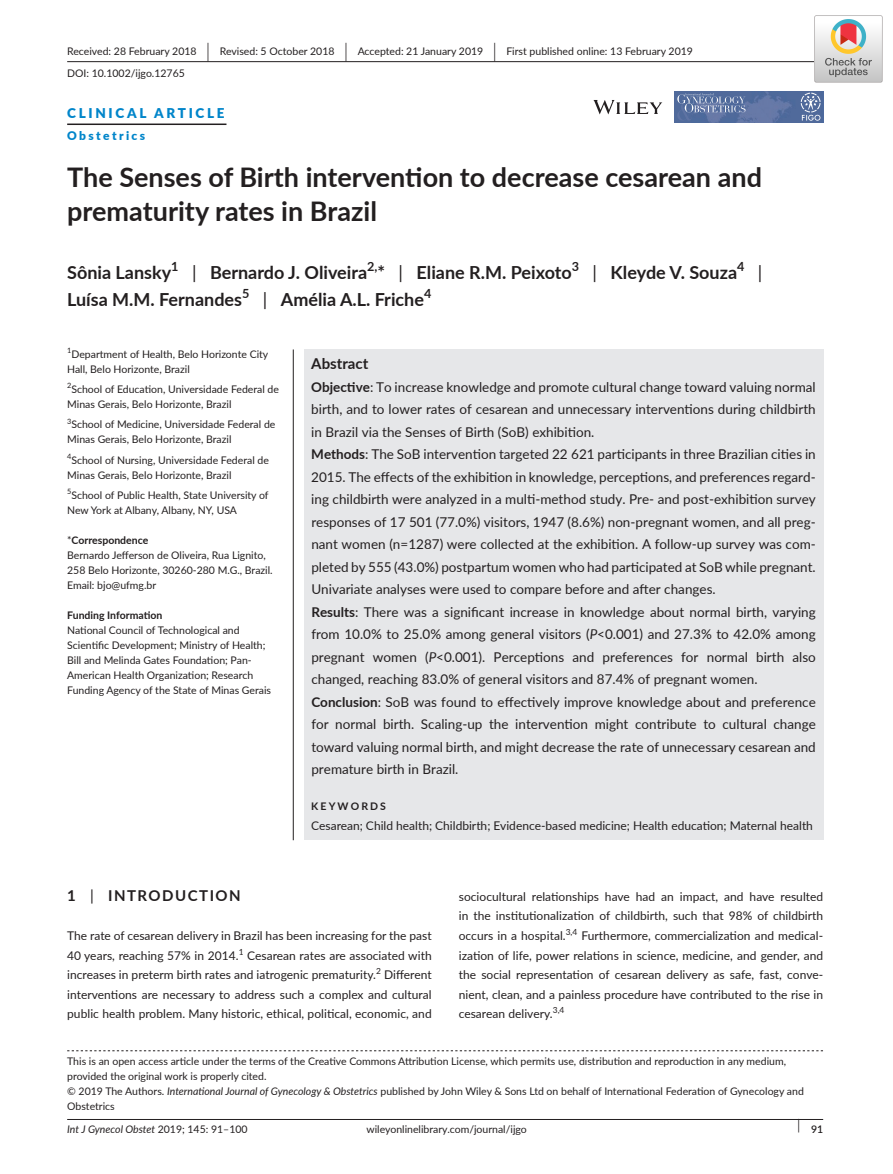
<style>
.page{position:relative;width:893px;height:1174px;background:#fff}
.page>*{position:absolute;margin:0;border:0;box-sizing:border-box;transform-origin:0 0}
.t1{font:700 27px/34.5px "Lato";color:#231f20}
.t2{font:700 18px "Lato";color:#231f20}
.t3{font:18px "Lato";color:#231f20}
.t4{font:700 15px "Lato";letter-spacing:.1em;color:#231f20}
.t5{font:700 15px "Lato";color:#231f20}
.t6{font:13.5px/22.5px "Lato";color:#231f20}
.t7{font:900 13.5px "Lato";letter-spacing:.2em;color:#0085ca}
.t8{font:700 12.6px "Lato";color:#231f20}
.t9{font:12px/19.5px "Lato";letter-spacing:.005em;color:#231f20}
.t10{font:900 12px "Lato";letter-spacing:.2em;color:#0085ca}
.t11{font:10.5px/15px "Lato";color:#231f20}
.t12{font:italic 10.5px "Lato";color:#231f20}
.t13{font:700 10.5px "Lato";color:#231f20}
.t14{font:700 10.5px "Lato";letter-spacing:.2em;color:#231f20}
.t15{font:600 10.5px "Lato";color:#231f20}
.t16{font:8.4px "Lato";color:#231f20}
.t17{font:7.35px "Lato";color:#231f20}
.s1{font-size:19.65px}
.s2{font-weight:400}
.s3{font-weight:700}
.s4{font-style:italic}
.s5{font-style:normal}
</style>
<div class="page">
<hr style="left:67px;top:1119px;width:756px;height:1px;background:#231f20">
<svg style="left:593px;top:100px;width:69px;height:14px"></svg>
<img style="left:674px;top:92px;width:149px;height:30px">
<svg style="left:677px;top:93px;width:68px;height:28px;background:#687da8"></svg>
<svg style="left:801px;top:93px;width:19px;height:28px"></svg>
<hr style="left:67px;top:61px;width:756px;height:1px;background:#231f20">
<hr style="left:67px;top:123px;width:159px;height:2px;background:#231f20">
<div style="left:304px;top:349px;width:519px;height:491px;background:#e6e7e9"></div>
<hr style="left:293px;top:349px;width:1px;height:491px;background:#231f20">
<svg style="left:67px;top:1050px;width:756px;height:1px"></svg>
<img style="left:815px;top:15px;width:67px;height:68px">
<p class="t11" style="left:67px;top:40px;width:627px;line-height:21.8px">Received: 28 February 2018 <span class="s1">|</span> Revised: 5 October 2018 <span class="s1">|</span> Accepted: 21 January 2019 <span class="s1">|</span> First published online: 13 February 2019<br>DOI: 10.1002/ijgo.12765</p>
<p class="t7" style="left:67px;top:102px;width:159px">CLINICAL ARTICLE</p>
<p class="t10" style="left:67px;top:127px;width:80px">Obstetrics</p>
<h1 class="t1" style="left:67px;top:158px;width:696px">The Senses of Birth intervention to decrease cesarean and prematurity rates in Brazil</h1>
<h2 class="t2" style="left:67px;top:259px;width:106px">Sônia Lansky</h2>
<p class="t8" style="left:171px;top:257px;width:9px">1</p>
<h2 class="t2" style="left:192px;top:259px;width:177px"><span class="s2">|</span> Bernardo J. Oliveira</h2>
<p class="t8" style="left:367px;top:257px;width:12px">2,</p>
<h2 class="t2" style="left:377px;top:259px;width:196px">* <span class="s2">|</span> Eliane R.M. Peixoto</h2>
<p class="t8" style="left:572px;top:257px;width:9px">3</p>
<h2 class="t2" style="left:593px;top:259px;width:146px"><span class="s2">|</span> Kleyde V. Souza</h2>
<p class="t8" style="left:737px;top:257px;width:9px">4</p>
<h2 class="t3" style="left:758px;top:259px;width:6px">|</h2>
<h2 class="t2" style="left:67px;top:286px;width:176px">Luísa M.M. Fernandes</h2>
<p class="t8" style="left:242px;top:284px;width:9px">5</p>
<h2 class="t2" style="left:263px;top:286px;width:163px"><span class="s2">|</span> Amélia A.L. Friche</h2>
<p class="t8" style="left:424px;top:284px;width:9px">4</p>
<p class="t17" style="left:67px;top:345px;width:6px">1</p>
<p class="t11" style="left:67px;top:346px;width:203px;text-indent:4px">Department of Health, Belo Horizonte City<br>Hall, Belo Horizonte, Brazil</p>
<p class="t17" style="left:67px;top:380px;width:6px">2</p>
<p class="t11" style="left:67px;top:381px;width:213px;text-indent:4px">School of Education, Universidade Federal de<br>Minas Gerais, Belo Horizonte, Brazil</p>
<p class="t11" style="left:67px;top:417px;width:210px"><sup>3</sup>School of Medicine, Universidade Federal de<br>Minas Gerais, Belo Horizonte, Brazil</p>
<p class="t11" style="left:67px;top:452px;width:203px"><sup>4</sup>School of Nursing, Universidade Federal de<br>Minas Gerais, Belo Horizonte, Brazil</p>
<p class="t11" style="left:67px;top:487px;width:203px"><sup>5</sup>School of Public Health, State University of<br>New York at Albany, Albany, NY, USA</p>
<p class="t11" style="left:67px;top:532px;width:207px">*<span class="s3">Correspondence<br></span>Bernardo Jefferson de Oliveira, Rua Lignito,<br>258 Belo Horizonte, 30260-280 M.G., Brazil.<br>Email: bjo@ufmg.br</p>
<p class="t13" style="left:67px;top:607px;width:97px">Funding Information</p>
<p class="t11" style="left:67px;top:622px;width:205px">National Council of Technological and Scientific Development; Ministry of Health; Bill and Melinda Gates Foundation; Pan-American Health Organization; Research Funding Agency of the State of Minas Gerais</p>
<p class="t5" style="left:311px;top:352px;width:59px">Abstract</p>
<p class="t6" style="left:311px;top:375px;width:506px"><span class="s3">Objective</span>: To increase knowledge and promote cultural change toward valuing normal birth, and to lower rates of cesarean and unnecessary interventions during childbirth in Brazil via the Senses of Birth (SoB) exhibition.<br><span class="s3">Methods</span>: The SoB intervention targeted 22 621 participants in three Brazilian cities in 2015. The effects of the exhibition in knowledge, perceptions, and preferences regard&shy;ing childbirth were analyzed in a multi-method study. Pre- and post-exhibition survey responses of 17 501 (77.0%) visitors, 1947 (8.6%) non-pregnant women, and all preg&shy;nant women (n=1287) were collected at the exhibition. A follow-up survey was com&shy;pleted by 555 (43.0%) postpartum women who had participated at SoB while pregnant.<br>Univariate analyses were used to compare before and after changes.<br><span class="s3">Results</span>: There was a significant increase in knowledge about normal birth, varying from 10.0% to 25.0% among general visitors (<span class="s4">P</span>&lt;0.001) and 27.3% to 42.0% among pregnant women (<span class="s4">P</span>&lt;0.001). Perceptions and preferences for normal birth also changed, reaching 83.0% of general visitors and 87.4% of pregnant women.<br><span class="s3">Conclusion</span>: SoB was found to effectively improve knowledge about and preference for normal birth. Scaling-up the intervention might contribute to cultural change toward valuing normal birth, and might decrease the rate of unnecessary cesarean and premature birth in Brazil.</p>
<p class="t14" style="left:311px;top:798px;width:76px">KEYWORDS</p>
<p class="t9" style="left:311px;top:815px;width:503px">Cesarean; Child health; Childbirth; Evidence-based medicine; Health education; Maternal health</p>
<p class="t4" style="left:67px;top:885px;width:175px">1 <span class="s2">|</span> INTRODUCTION</p>
<p class="t9" style="left:67px;top:925px;width:366px">The rate of cesarean delivery in Brazil has been increasing for the past<br>40 years, reaching 57% in 2014.</p>
<p class="t9" style="left:459px;top:886px;width:366px;text-align:justify">sociocultural relationships have had an impact, and have resulted in the institutionalization of childbirth, such that 98% of childbirth occurs in a hospital.<sup>3,4</sup> Furthermore, commercialization and medical&shy;ization of life, power relations in science, medicine, and gender, and the social representation of cesarean delivery as safe, fast, conve&shy;nient, clean, and a painless procedure have contributed to the rise in cesarean delivery.<sup>3,4</sup></p>
<p class="t11" style="left:67px;top:1052px;width:738px">This is an open access article under the terms of the Creative Commons Attribution License, which permits use, distribution and reproduction in any medium, provided the original work is properly cited.<br>© 2019 The Authors. <span class="s4">International Journal of Gynecology &amp; Obstetrics</span> published by John Wiley &amp; Sons Ltd on behalf of International Federation of Gynecology and Obstetrics</p>
<p class="t16" style="left:239px;top:945px;width:6px">1</p>
<p class="t9" style="left:67px;top:945px;width:366px;text-indent:180px">Cesarean rates are associated with increases in preterm birth rates and iatrogenic prematurity.</p>
<p class="t16" style="left:376px;top:965px;width:6px">2</p>
<p class="t9" style="left:67px;top:964px;width:366px;text-align:justify;text-indent:317px">Different interventions are necessary to address such a complex and cultural public health problem. Many historic, ethical, political, economic, and</p>
<p class="t12" style="left:67px;top:1122px;width:182px">Int J Gynecol Obstet <span class="s5">2019; 145: 91–100</span></p>
<p class="t11" style="left:366px;top:1121px;width:162px">wileyonlinelibrary.com/journal/ijgo</p>
<p class="t15" style="left:797px;top:1121px;width:27px"><sup>|</sup> 91</p>
</div>
